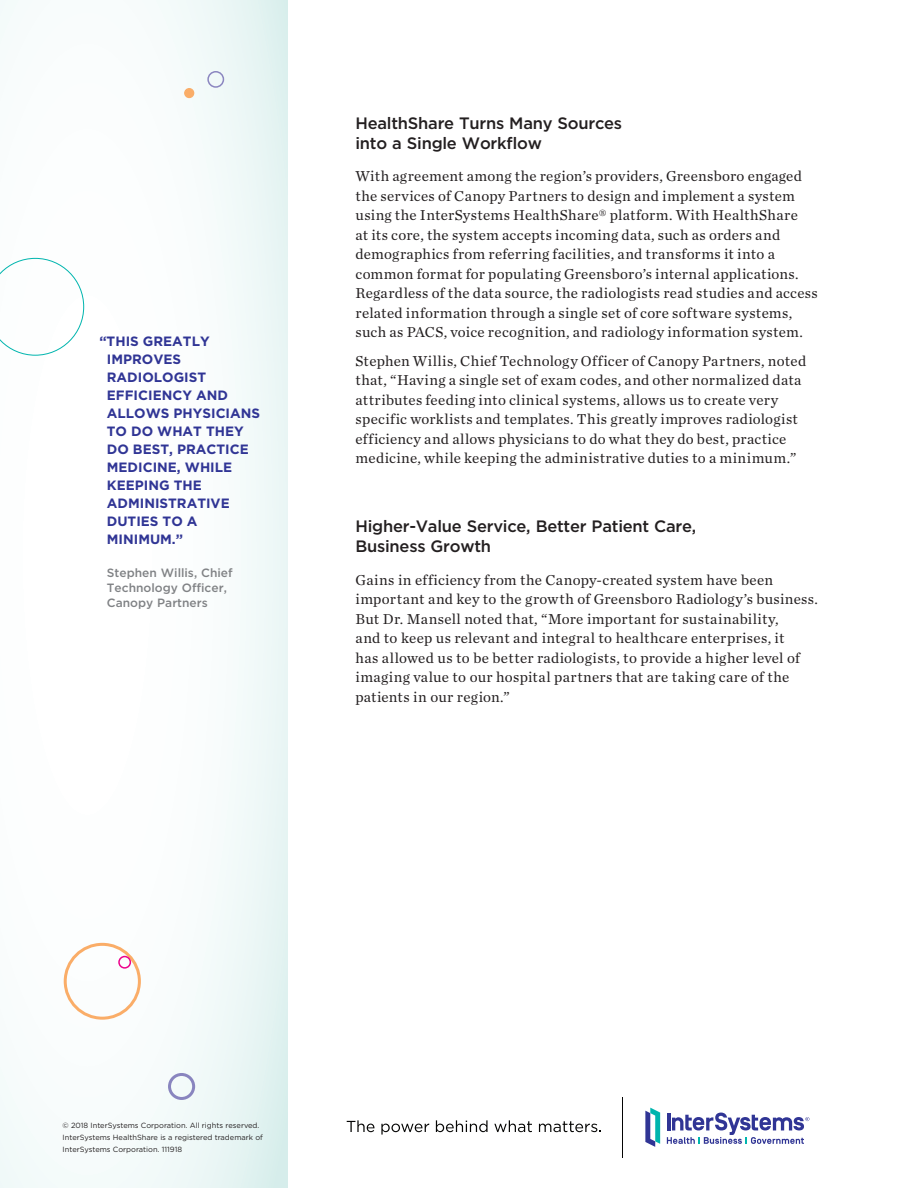
<style>
.page{position:relative;width:918px;height:1188px;background:#fff}
.page>*{position:absolute;margin:0;border:0;box-sizing:border-box;transform-origin:0 0}
.t1{font:500 16.5px/19.5px "Gotham";letter-spacing:-.015em;color:#231f20}
.t2{font:15px/19.5px "Chronicle Text G1";letter-spacing:.02em;color:#231f20}
.t3{font:700 13.5px/18px "Gotham";color:#303595}
.t4{font:500 12px/15px "Gotham";color:#808285}
.t5{font:7.5px/12px "Gotham";color:#231f20}
</style>
<div class="page">
<div style="left:0;top:0;width:288px;height:1188px;background:linear-gradient(to right,#fff,#eef7f7)"></div>
<div style="left:168px;top:1073px;width:27px;height:27px;border:3px solid #8985bf;border-radius:50%"></div>
<div style="left:207px;top:71px;width:17px;height:17px;border:2px solid #8b86c0;border-radius:50%"></div>
<div style="left:185px;top:89px;width:9px;height:9px;background:#faad68;border-radius:50%"></div>
<div style="left:184px;top:88px;width:10px;height:10px;border:1px solid #faad68;border-radius:50%"></div>
<div style="left:64px;top:943px;width:77px;height:77px;border:3px solid #faad68;border-radius:50%"></div>
<div style="left:118px;top:956px;width:13px;height:13px;border:2px solid #ed028c;border-radius:50%"></div>
<svg style="left:0;top:258px;width:84px;height:98px"></svg>
<svg style="left:667px;top:1113px;width:142px;height:31px"></svg>
<svg style="left:645px;top:1108px;width:15px;height:39px"></svg>
<svg style="left:347px;top:1120px;width:27px;height:12px"></svg>
<svg style="left:381px;top:1124px;width:48px;height:11px"></svg>
<svg style="left:436px;top:1120px;width:52px;height:12px"></svg>
<svg style="left:494px;top:1120px;width:38px;height:12px"></svg>
<svg style="left:539px;top:1121px;width:62px;height:11px"></svg>
<hr style="left:622px;top:1097px;width:1px;height:60px;background:#050504">
<p class="t3" style="left:107px;top:332px;width:155px;text-indent:-8px">“THIS GREATLY<br>IMPROVES<br>RADIOLOGIST<br>EFFICIENCY AND<br>ALLOWS PHYSICIANS<br>TO DO WHAT THEY<br>DO BEST, PRACTICE<br>MEDICINE, WHILE<br>KEEPING THE<br>ADMINISTRATIVE<br>DUTIES TO A<br>MINIMUM.”</p>
<p class="t4" style="left:107px;top:565px;width:127px">Stephen Willis, Chief<br>Technology Officer,<br>Canopy Partners</p>
<p class="t1" style="left:356px;top:114px;width:268px">HealthShare Turns Many Sources into a Single Workflow</p>
<p class="t2" style="left:356px;top:166px;width:464px">With agreement among the region’s providers, Greensboro engaged the services of Canopy Partners to design and implement a system using the InterSystems HealthShare® platform. With HealthShare<br>at its core, the system accepts incoming data, such as orders and demographics from referring facilities, and transforms it into a common format for populating Greensboro’s internal applications.<br>Regardless of the data source, the radiologists read studies and access related information through a single set of core software systems, such as PACS, voice recognition, and radiology information system.</p>
<p class="t2" style="left:356px;top:350px;width:452px">Stephen Willis, Chief Technology Officer of Canopy Partners, noted that, “Having a single set of exam codes, and other normalized data attributes feeding into clinical systems, allows us to create very specific worklists and templates. This greatly improves radiologist efficiency and allows physicians to do what they do best, practice medicine, while keeping the administrative duties to a minimum.”</p>
<p class="t1" style="left:356px;top:517px;width:342px">Higher-Value Service, Better Patient Care,<br>Business Growth</p>
<p class="t2" style="left:356px;top:569px;width:464px">Gains in efficiency from the Canopy-created system have been important and key to the growth of Greensboro Radiology’s business.<br>But Dr. Mansell noted that, “More important for sustainability,<br>and to keep us relevant and integral to healthcare enterprises, it<br>has allowed us to be better radiologists, to provide a higher level of imaging value to our hospital partners that are taking care of the patients in our region.”</p>
<p class="t5" style="left:63px;top:1119px;width:202px">© 2018 InterSystems Corporation. All rights reserved.<br>InterSystems HealthShare is a registered trademark of<br>InterSystems Corporation. 111918</p>
</div>
